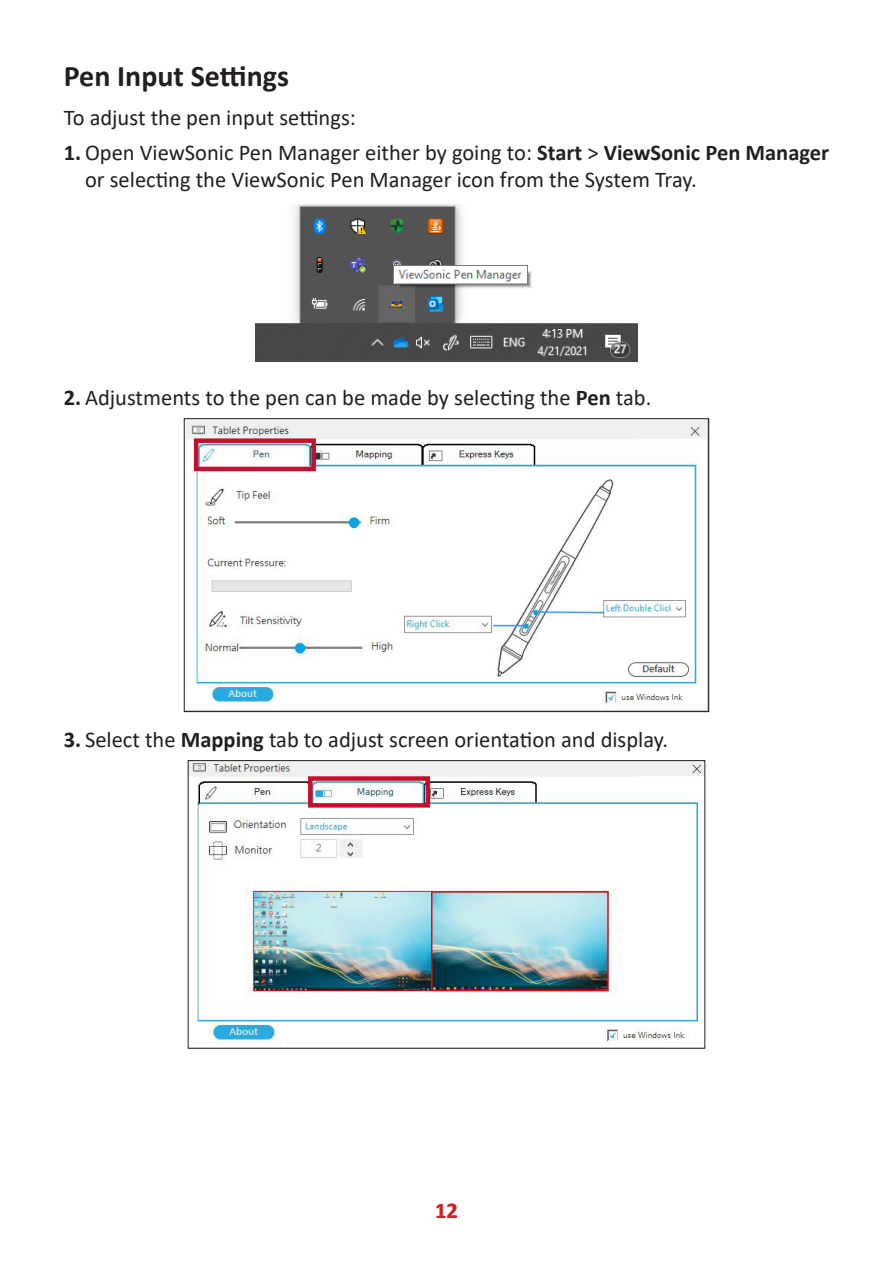
<style>
.page{position:relative;width:893px;height:1263px;background:#fff}
.page>*{position:absolute;margin:0;border:0;box-sizing:border-box;transform-origin:0 0}
.Heading_2{font:700 30px "Calibri";color:#231f20}
.Body{font:22.5px/27px "Calibri";color:#231f20}
.t1{font:700 22.5px "Calibri";color:#d1232a}
.s1{font-weight:700}
</style>
<div class="page">
<img style="left:256px;top:205px;width:381px;height:156px">
<img style="left:186px;top:420px;width:520px;height:289px">
<div style="left:184px;top:418px;width:525px;height:294px;border:1px solid #231f20"></div>
<img style="left:190px;top:762px;width:513px;height:284px">
<div style="left:188px;top:760px;width:517px;height:288px;border:1px solid #231f20"></div>
<div style="left:194px;top:438px;width:122px;height:33px;border:4px solid #c3102f"></div>
<div style="left:308px;top:776px;width:122px;height:32px;border:4px solid #c3102f"></div>
<p class="Heading_2" style="left:64px;top:55px;width:227px">Pen Input Settings</p>
<p class="Body" style="left:64px;top:103px;width:294px">To adjust the pen input settings:</p>
<p class="Body" style="left:85px;top:139px;width:746px;text-indent:-21px"><span class="s1">1.</span> Open ViewSonic Pen Manager either by going to: <span class="s1">Start</span> &gt; <span class="s1">ViewSonic Pen Manager </span>or selecting the ViewSonic Pen Manager icon from the System Tray.</p>
<p class="Body" style="left:64px;top:384px;width:589px"><span class="s1">2.</span> Adjustments to the pen can be made by selecting the <span class="s1">Pen</span> tab.</p>
<p class="Body" style="left:64px;top:726px;width:606px"><span class="s1">3.</span> Select the <span class="s1">Mapping</span> tab to adjust screen orientation and display.</p>
<p class="t1" style="left:435px;top:1194px;width:24px">12</p>
</div>
